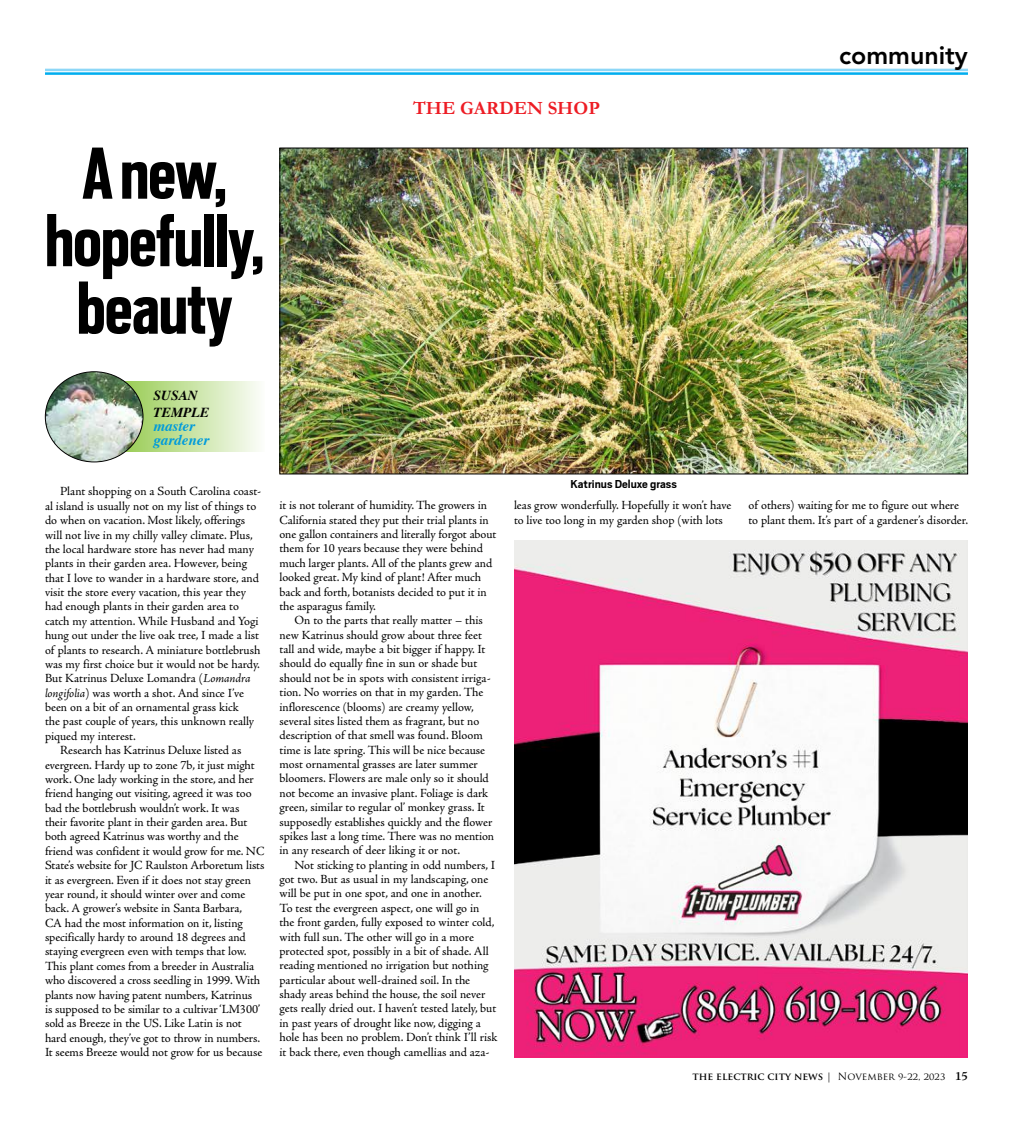
<style>
.page{position:relative;width:1013px;height:1125px;background:#fff}
.page>*{position:absolute;margin:0;border:0;box-sizing:border-box;transform-origin:0 0}
.t1{font:700 63.75px/67.5px "Scout Cond";color:#000;text-align:center}
.t2{font:800 25px "Avenir LT Std";color:#000}
.t3{font:700 18.75px "Garamond";color:#ed1c24}
.t4{font:italic 700 15px/13.8px "Times";color:#009bdb}
.t5{font:italic 700 13.75px/17.5px "Times";color:#000}
.t6{font:12.5px/14.4px "Adobe Jenson Pro";letter-spacing:-.005em;color:#000}
.t7{font:700 10px "Trajan Pro";color:#000}
.t8{font:700 10px "Scout";color:#000}
.s1{font-style:italic}
.s2{font-weight:400}
.s3{font-family:"Adobe Jenson Pro";font-weight:600;font-size:12.5px}
</style>
<div class="page">
<hr style="left:45px;top:72px;width:923px;height:3px;background:#00adef">
<hr style="left:45px;top:69px;width:923px;height:2px;background:#8dd7f7">
<svg style="left:143px;top:382px;width:116px;height:70px;background:#cfe6af"></svg>
<img style="left:45px;top:372px;width:98px;height:90px">
<img style="left:514px;top:540px;width:454px;height:518px">
<img style="left:281px;top:150px;width:685px;height:322px">
<h1 class="t1" style="left:45px;top:140px;width:220px">A new, hopefully, beauty</h1>
<h3 class="t3" style="left:413px;top:95px;width:188px">THE GARDEN SHOP</h3>
<h2 class="t2" style="left:839px;top:40px;width:130px">community</h2>
<p class="t5" style="left:153px;top:385px;width:57px">SUSAN<br>TEMPLE</p>
<p class="t4" style="left:153px;top:418px;width:57px">master gardener</p>
<p class="t6" style="left:60px;top:485px;width:203px">Plant shopping on a South Carolina coast-</p>
<p class="t6" style="left:45px;top:499px;width:213px">al island is usually not on my list of things to</p>
<p class="t6" style="left:45px;top:513px;width:202px">do when on vacation. Most likely, offerings</p>
<p class="t6" style="left:45px;top:528px;width:209px">will not live in my chilly valley climate. Plus,</p>
<p class="t6" style="left:45px;top:542px;width:210px">the local hardware store has never had many</p>
<p class="t6" style="left:45px;top:556px;width:203px">plants in their garden area. However, being</p>
<p class="t6" style="left:45px;top:571px;width:215px">that I love to wander in a hardware store, and</p>
<p class="t6" style="left:45px;top:585px;width:203px">visit the store every vacation, this year they</p>
<p class="t6" style="left:45px;top:600px;width:195px">had enough plants in their garden area to</p>
<p class="t6" style="left:45px;top:614px;width:215px">catch my attention. While Husband and Yogi</p>
<p class="t6" style="left:45px;top:628px;width:216px">hung out under the live oak tree, I made a list</p>
<p class="t6" style="left:45px;top:643px;width:217px">of plants to research. A miniature bottlebrush</p>
<p class="t6" style="left:45px;top:657px;width:216px">was my first choice but it would not be hardy.</p>
<p class="t6" style="left:45px;top:671px;width:207px">But Katrinus Deluxe Lomandra (<span class="s1">Lomandra</span></p>
<p class="t6" style="left:45px;top:686px;width:200px"><span class="s1">longifolia</span>) was worth a shot. And since I’ve</p>
<p class="t6" style="left:45px;top:700px;width:195px">been on a bit of an ornamental grass kick</p>
<p class="t6" style="left:45px;top:715px;width:211px">the past couple of years, this unknown really</p>
<p class="t6" style="left:45px;top:729px;width:92px">piqued my interest.</p>
<p class="t6" style="left:60px;top:743px;width:183px">Research has Katrinus Deluxe listed as</p>
<p class="t6" style="left:45px;top:758px;width:211px">evergreen. Hardy up to zone 7b, it just might</p>
<p class="t6" style="left:45px;top:772px;width:210px">work. One lady working in the store, and her</p>
<p class="t6" style="left:45px;top:786px;width:208px">friend hanging out visiting, agreed it was too</p>
<p class="t6" style="left:45px;top:801px;width:196px">bad the bottlebrush wouldn’t work. It was</p>
<p class="t6" style="left:45px;top:815px;width:204px">their favorite plant in their garden area. But</p>
<p class="t6" style="left:45px;top:830px;width:195px">both agreed Katrinus was worthy and the</p>
<p class="t6" style="left:45px;top:844px;width:221px">friend was confident it would grow for me. NC</p>
<p class="t6" style="left:45px;top:858px;width:221px">State’s website for JC Raulston Arboretum lists</p>
<p class="t6" style="left:45px;top:873px;width:207px">it as evergreen. Even if it does not stay green</p>
<p class="t6" style="left:45px;top:887px;width:202px">year round, it should winter over and come</p>
<p class="t6" style="left:45px;top:901px;width:199px">back. A grower’s website in Santa Barbara,</p>
<p class="t6" style="left:45px;top:916px;width:199px">CA had the most information on it, listing</p>
<p class="t6" style="left:45px;top:930px;width:202px">specifically hardy to around 18 degrees and</p>
<p class="t6" style="left:45px;top:945px;width:203px">staying evergreen even with temps that low.</p>
<p class="t6" style="left:45px;top:959px;width:211px">This plant comes from a breeder in Australia</p>
<p class="t6" style="left:45px;top:973px;width:217px">who discovered a cross seedling in 1999. With</p>
<p class="t6" style="left:45px;top:988px;width:209px">plants now having patent numbers, Katrinus</p>
<p class="t6" style="left:45px;top:1002px;width:216px">is supposed to be similar to a cultivar ‘LM300’</p>
<p class="t6" style="left:45px;top:1016px;width:198px">sold as Breeze in the US. Like Latin is not</p>
<p class="t6" style="left:45px;top:1031px;width:217px">hard enough, they’ve got to throw in numbers.</p>
<p class="t6" style="left:45px;top:1045px;width:219px">It seems Breeze would not grow for us because</p>
<p class="t6" style="left:279px;top:498px;width:218px">it is not tolerant of humidity. The growers in California stated they put their trial plants in one gallon containers and literally forgot about them for 10 years because they were behind much larger plants. All of the plants grew and looked great. My kind of plant! After much back and forth, botanists decided to put it in the asparagus family.</p>
<p class="t6" style="left:279px;top:613px;width:216px;text-indent:15px">On to the parts that really matter – this new Katrinus should grow about three feet tall and wide, maybe a bit bigger if happy. It should do equally fine in sun or shade but should not be in spots with consistent irriga&shy;tion. No worries on that in my garden. The inflorescence (blooms) are creamy yellow, several sites listed them as fragrant, but no description of that smell was found. Bloom time is late spring. This will be nice because most ornamental grasses are later summer bloomers. Flowers are male only so it should not become an invasive plant. Foliage is dark green, similar to regular ol’ monkey grass. It supposedly establishes quickly and the flower spikes last a long time. There was no mention in any research of deer liking it or not.</p>
<p class="t6" style="left:279px;top:858px;width:219px;text-indent:15px">Not sticking to planting in odd numbers, I got two. But as usual in my landscaping, one will be put in one spot, and one in another.<br>To test the evergreen aspect, one will go in the front garden, fully exposed to winter cold, with full sun. The other will go in a more protected spot, possibly in a bit of shade. All reading mentioned no irrigation but nothing particular about well-drained soil. In the shady areas behind the house, the soil never gets really dried out. I haven’t tested lately, but in past years of drought like now, digging a hole has been no problem. Don’t think I’ll risk it back there, even though camellias and aza-</p>
<p class="t8" style="left:570px;top:477px;width:108px">Katrinus Deluxe grass</p>
<p class="t6" style="left:514px;top:498px;width:219px">leas grow wonderfully. Hopefully it won’t have to live too long in my garden shop (with lots</p>
<p class="t6" style="left:748px;top:498px;width:221px">of others) waiting for me to figure out where to plant them. It’s part of a gardener’s disorder.</p>
<p class="t7" style="left:692px;top:1070px;width:277px">THE ELECTRIC CITY NEWS <span class="s2">| November 9-22, 2023</span> <span class="s3">15</span></p>
</div>
